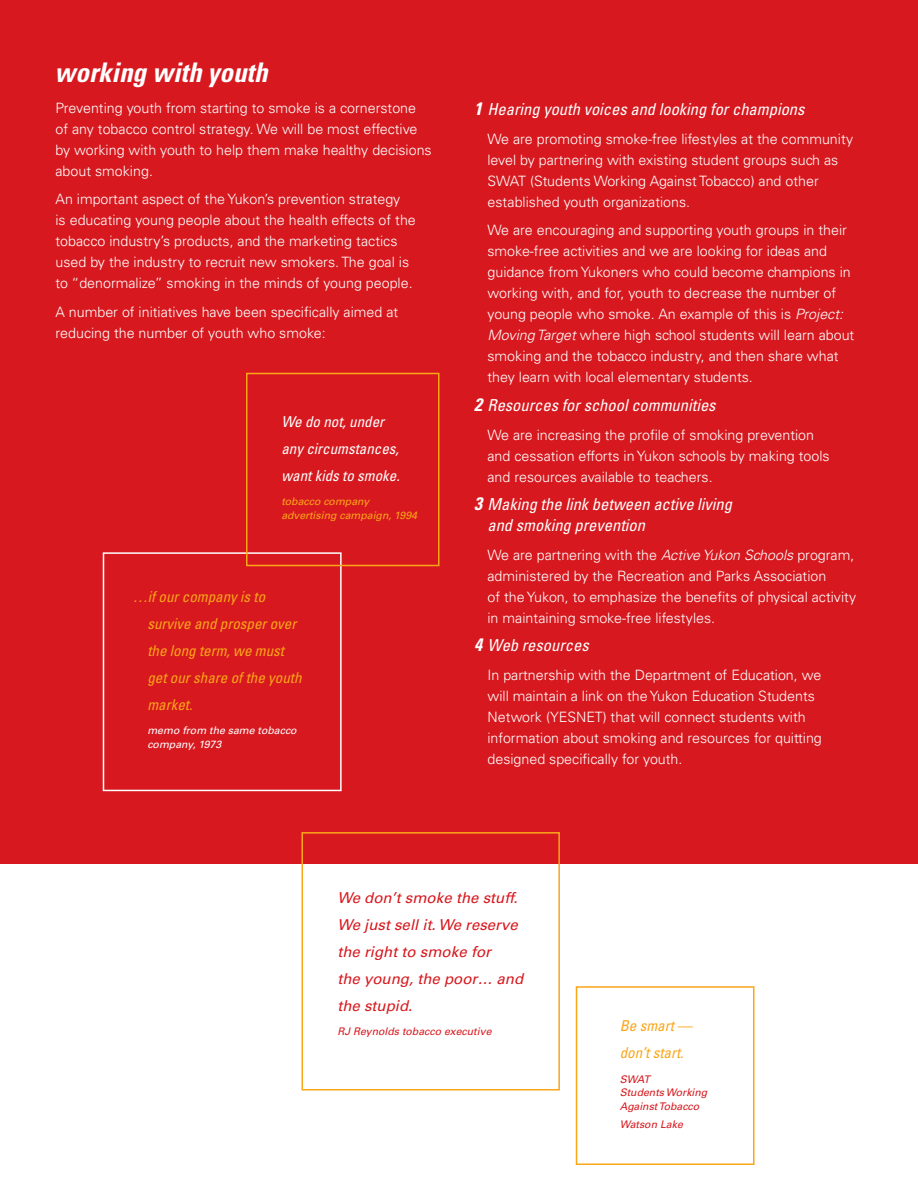
<style>
.page{position:relative;width:918px;height:1188px;background:#fff}
.page>*{position:absolute;margin:0;border:0;box-sizing:border-box;transform-origin:0 0}
.t1{font:italic 700 condensed 27px "Univers";color:#fff}
.t2{font:italic condensed 16.5px/21px "Univers";color:#fff}
.t3{font:italic condensed 15px/27px "Univers";color:#faa619}
.t4{font:italic 15px/27px "Univers";color:#d7191f}
.t5{font:italic condensed 15px/27px "Univers";color:#fff}
.t6{font:300 14.25px/21px "Univers";color:#fff}
.t7{font:italic 10.5px/13.5px "Univers";color:#d7191f}
.t8{font:italic 10.5px/13.5px "Univers";color:#faa619}
.t9{font:italic 10.5px/13.5px "Univers";color:#fff}
.s1{font-weight:700;font-size:18px}
.s2{font-style:italic}
</style>
<div class="page">
<div style="left:0;top:0;width:918px;height:864px;background:#d7191f"></div>
<div style="left:103px;top:552px;width:239px;height:239px;border:2px solid #fff"></div>
<div style="left:246px;top:373px;width:194px;height:193px;border:2px solid #faa619"></div>
<div style="left:302px;top:832px;width:258px;height:258px;border:2px solid #faa619"></div>
<div style="left:576px;top:986px;width:178px;height:179px;border:2px solid #faa619"></div>
<h1 class="t1" style="left:55px;top:63px;width:214px">working with youth</h1>
<p class="t6" style="left:55px;top:98px;width:378px">Preventing youth from starting to smoke is a cornerstone of any tobacco control strategy. We will be most effective by working with youth to help them make healthy decisions about smoking.</p>
<p class="t6" style="left:55px;top:190px;width:362px">An important aspect of the Yukon’s prevention strategy<br>is educating young people about the health effects of the tobacco industry’s products, and the marketing tactics used by the industry to recruit new smokers. The goal is to “denormalize” smoking in the minds of young people.</p>
<p class="t6" style="left:55px;top:302px;width:344px">A number of initiatives have been specifically aimed at reducing the number of youth who smoke:</p>
<p class="t5" style="left:281px;top:409px;width:120px">We do not, under any circumstances, want kids to smoke.</p>
<p class="t8" style="left:281px;top:496px;width:137px">tobacco company advertising campaign, 1994</p>
<p class="t3" style="left:147px;top:585px;width:156px;text-indent:-15px">…if our company is to survive and prosper over the long term, we must get our share of the youth market.</p>
<p class="t9" style="left:147px;top:725px;width:151px">memo from the same tobacco company, 1973</p>
<p class="t2" style="left:474px;top:100px;width:332px"><span class="s1">1</span> Hearing youth voices and looking for champions</p>
<p class="t6" style="left:488px;top:130px;width:367px">We are promoting smoke-free lifestyles at the community level by partnering with existing student groups such as SWAT (Students Working Against Tobacco) and other established youth organizations.</p>
<p class="t6" style="left:487px;top:221px;width:368px">We are encouraging and supporting youth groups in their smoke-free activities and we are looking for ideas and guidance from Yukoners who could become champions in working with, and for, youth to decrease the number of young people who smoke. An example of this is <span class="s2">Project:<br>Moving Target</span> where high school students will learn about smoking and the tobacco industry, and then share what they learn with local elementary students.</p>
<p class="t2" style="left:474px;top:396px;width:243px"><span class="s1">2</span> Resources for school communities</p>
<p class="t6" style="left:488px;top:425px;width:344px">We are increasing the profile of smoking prevention and cessation efforts in Yukon schools by making tools and resources available to teachers.</p>
<p class="t2" style="left:488px;top:495px;width:246px;text-indent:-14px"><span class="s1">3</span> Making the link between active living and smoking prevention</p>
<p class="t6" style="left:488px;top:545px;width:370px">We are partnering with the <span class="s2">Active Yukon Schools</span> program, administered by the Recreation and Parks Association<br>of the Yukon, to emphasize the benefits of physical activity in maintaining smoke-free lifestyles.</p>
<p class="t2" style="left:474px;top:636px;width:116px"><span class="s1">4</span> Web resources</p>
<p class="t6" style="left:488px;top:666px;width:336px">In partnership with the Department of Education, we will maintain a link on the Yukon Education Students Network (YESNET) that will connect students with information about smoking and resources for quitting designed specifically for youth.</p>
<p class="t4" style="left:338px;top:885px;width:187px">We don’t smoke the stuff.<br>We just sell it. We reserve the right to smoke for<br>the young, the poor… and the stupid.</p>
<p class="t7" style="left:338px;top:1026px;width:156px">RJ Reynolds tobacco executive</p>
<p class="t3" style="left:620px;top:1014px;width:74px">Be smart — don’t start.</p>
<p class="t7" style="left:620px;top:1073px;width:89px">SWAT<br>Students Working<br>Against Tobacco</p>
<p class="t7" style="left:620px;top:1119px;width:65px">Watson Lake</p>
</div>
